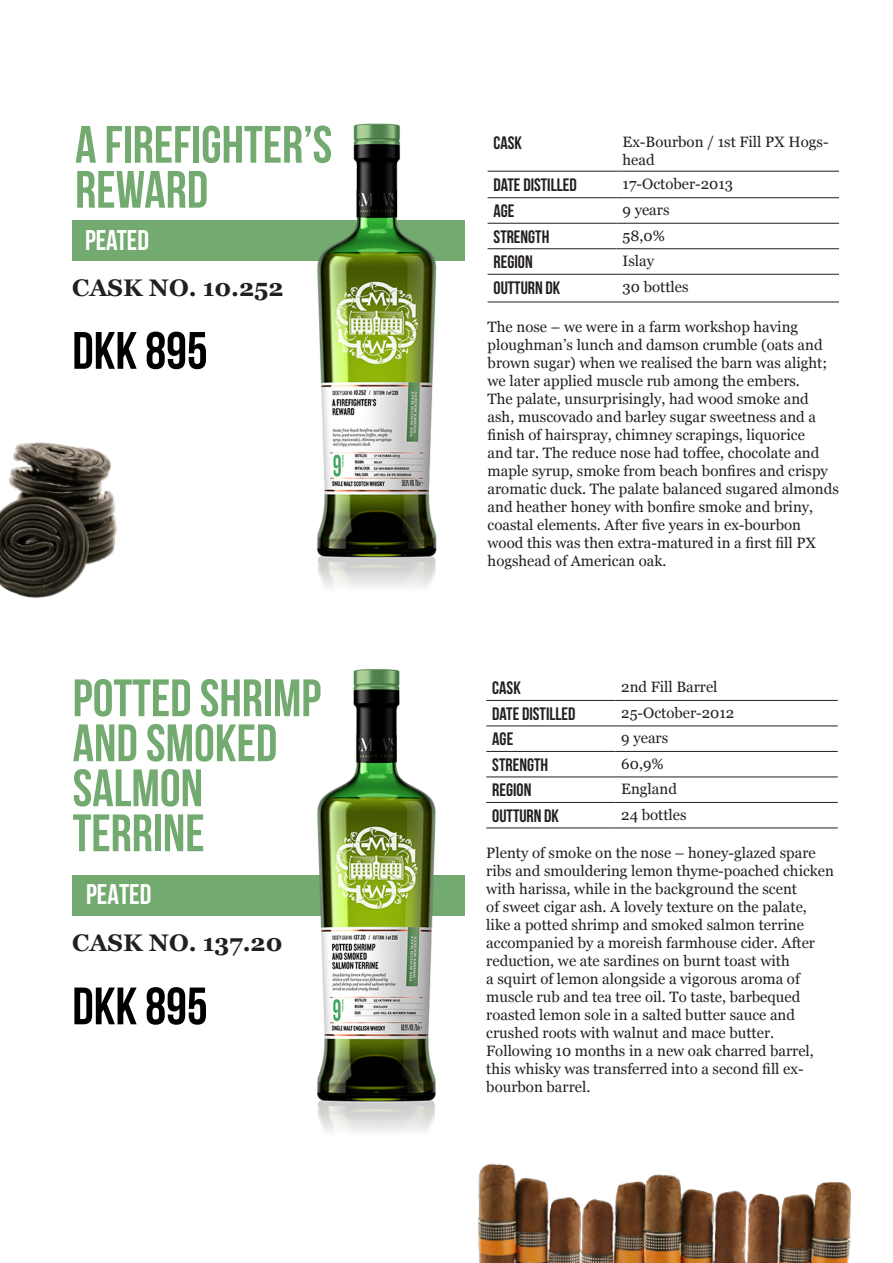
<style>
.page{position:relative;width:893px;height:1263px;background:#fff}
.page>*{position:absolute;margin:0;border:0;box-sizing:border-box;transform-origin:0 0}
.t1{font:700 52.5px/45px "Bebas Neue";color:#73aa70}
.t2{font:700 52.5px "Bebas Neue";color:#000001}
.t3{font:700 28.5px "Bebas Neue";color:#fff}
.t4{font:700 24px "Georgia";color:#231f20}
.t5{font:700 18px "Bebas Neue";color:#231f20}
.t6{font:15px/18px "Georgia";color:#231f20}
</style>
<div class="page">
<div style="left:72px;top:220px;width:393px;height:41px;background:#73aa70"></div>
<img style="left:317px;top:123px;width:120px;height:464px">
<hr style="left:488px;top:171px;width:129px;height:1px;background:#231f20">
<hr style="left:617px;top:171px;width:222px;height:1px;background:#231f20">
<hr style="left:488px;top:197px;width:129px;height:1px;background:#231f20">
<hr style="left:617px;top:197px;width:222px;height:1px;background:#231f20">
<hr style="left:488px;top:223px;width:129px;height:1px;background:#231f20">
<hr style="left:617px;top:223px;width:222px;height:1px;background:#231f20">
<hr style="left:488px;top:248px;width:129px;height:1px;background:#231f20">
<hr style="left:617px;top:248px;width:222px;height:1px;background:#231f20">
<hr style="left:488px;top:274px;width:129px;height:1px;background:#231f20">
<hr style="left:617px;top:274px;width:222px;height:1px;background:#231f20">
<hr style="left:488px;top:302px;width:129px;height:1px;background:#231f20">
<hr style="left:617px;top:302px;width:222px;height:1px;background:#231f20">
<div style="left:72px;top:875px;width:393px;height:41px;background:#73aa70"></div>
<img style="left:317px;top:669px;width:119px;height:462px">
<hr style="left:486px;top:700px;width:129px;height:1px;background:#231f20">
<hr style="left:615px;top:700px;width:223px;height:1px;background:#231f20">
<hr style="left:486px;top:725px;width:129px;height:1px;background:#231f20">
<hr style="left:615px;top:725px;width:223px;height:1px;background:#231f20">
<hr style="left:486px;top:751px;width:129px;height:1px;background:#231f20">
<hr style="left:615px;top:751px;width:223px;height:1px;background:#231f20">
<hr style="left:486px;top:776px;width:129px;height:1px;background:#231f20">
<hr style="left:615px;top:776px;width:223px;height:1px;background:#231f20">
<hr style="left:486px;top:802px;width:129px;height:1px;background:#231f20">
<hr style="left:615px;top:802px;width:223px;height:1px;background:#231f20">
<hr style="left:486px;top:827px;width:129px;height:1px;background:#231f20">
<hr style="left:615px;top:827px;width:223px;height:1px;background:#231f20">
<img style="left:0;top:442px;width:117px;height:156px">
<img style="left:478px;top:1163px;width:373px;height:100px">
<p class="t1" style="left:75px;top:121px;width:259px">A FIREFIGHTER’S<br>REWARD</p>
<p class="t3" style="left:85px;top:224px;width:66px">PEATED</p>
<p class="t4" style="left:72px;top:270px;width:213px">CASK NO. 10.252</p>
<p class="t2" style="left:72px;top:322px;width:137px">DKK 895</p>
<p class="t1" style="left:73px;top:675px;width:250px">POTTED SHRIMP<br>AND SMOKED<br>SALMON<br>TERRINE</p>
<p class="t3" style="left:86px;top:878px;width:67px">PEATED</p>
<p class="t4" style="left:72px;top:924px;width:212px">CASK NO. 137.20</p>
<p class="t2" style="left:72px;top:977px;width:137px">DKK 895</p>
<p class="t5" style="left:494px;top:133px;width:30px">CASK</p>
<p class="t6" style="left:623px;top:132px;width:208px">Ex-Bourbon / 1st Fill PX Hogs&shy;head</p>
<p class="t5" style="left:494px;top:175px;width:85px">DATE DISTILLED</p>
<p class="t6" style="left:623px;top:174px;width:112px">17-October-2013</p>
<p class="t5" style="left:494px;top:201px;width:22px">AGE</p>
<p class="t6" style="left:623px;top:200px;width:48px">9 years</p>
<p class="t5" style="left:494px;top:227px;width:57px">STRENGTH</p>
<p class="t6" style="left:623px;top:226px;width:44px">58,0%</p>
<p class="t5" style="left:494px;top:252px;width:41px">REGION</p>
<p class="t6" style="left:623px;top:251px;width:33px">Islay</p>
<p class="t5" style="left:494px;top:278px;width:68px">OUTTURN DK</p>
<p class="t6" style="left:623px;top:277px;width:67px">30 bottles</p>
<p class="t6" style="left:488px;top:318px;width:353px">The nose – we were in a farm workshop having ploughman’s lunch and damson crumble (oats and brown sugar) when we realised the barn was alight; we later applied muscle rub among the embers.<br>The palate, unsurprisingly, had wood smoke and ash, muscovado and barley sugar sweetness and a finish of hairspray, chimney scrapings, liquorice<br>and tar. The reduce nose had toffee, chocolate and maple syrup, smoke from beach bonfires and crispy aromatic duck. The palate balanced sugared almonds and heather honey with bonfire smoke and briny, coastal elements. After five years in ex-bourbon wood this was then extra-matured in a first fill PX hogshead of American oak.</p>
<p class="t5" style="left:492px;top:678px;width:30px">CASK</p>
<p class="t6" style="left:621px;top:677px;width:98px">2nd Fill Barrel</p>
<p class="t5" style="left:492px;top:704px;width:85px">DATE DISTILLED</p>
<p class="t6" style="left:621px;top:703px;width:114px">25-October-2012</p>
<p class="t5" style="left:492px;top:729px;width:22px">AGE</p>
<p class="t6" style="left:621px;top:728px;width:48px">9 years</p>
<p class="t5" style="left:492px;top:755px;width:57px">STRENGTH</p>
<p class="t6" style="left:621px;top:754px;width:44px">60,9%</p>
<p class="t5" style="left:492px;top:780px;width:41px">REGION</p>
<p class="t6" style="left:621px;top:779px;width:57px">England</p>
<p class="t5" style="left:492px;top:806px;width:68px">OUTTURN DK</p>
<p class="t6" style="left:621px;top:805px;width:67px">24 bottles</p>
<p class="t6" style="left:486px;top:843px;width:349px">Plenty of smoke on the nose – honey-glazed spare ribs and smouldering lemon thyme-poached chicken with harissa, while in the background the scent<br>of sweet cigar ash. A lovely texture on the palate, like a potted shrimp and smoked salmon terrine accompanied by a moreish farmhouse cider. After reduction, we ate sardines on burnt toast with<br>a squirt of lemon alongside a vigorous aroma of muscle rub and tea tree oil. To taste, barbequed roasted lemon sole in a salted butter sauce and crushed roots with walnut and mace butter.<br>Following 10 months in a new oak charred barrel, this whisky was transferred into a second fill ex&shy;bourbon barrel.</p>
</div>
